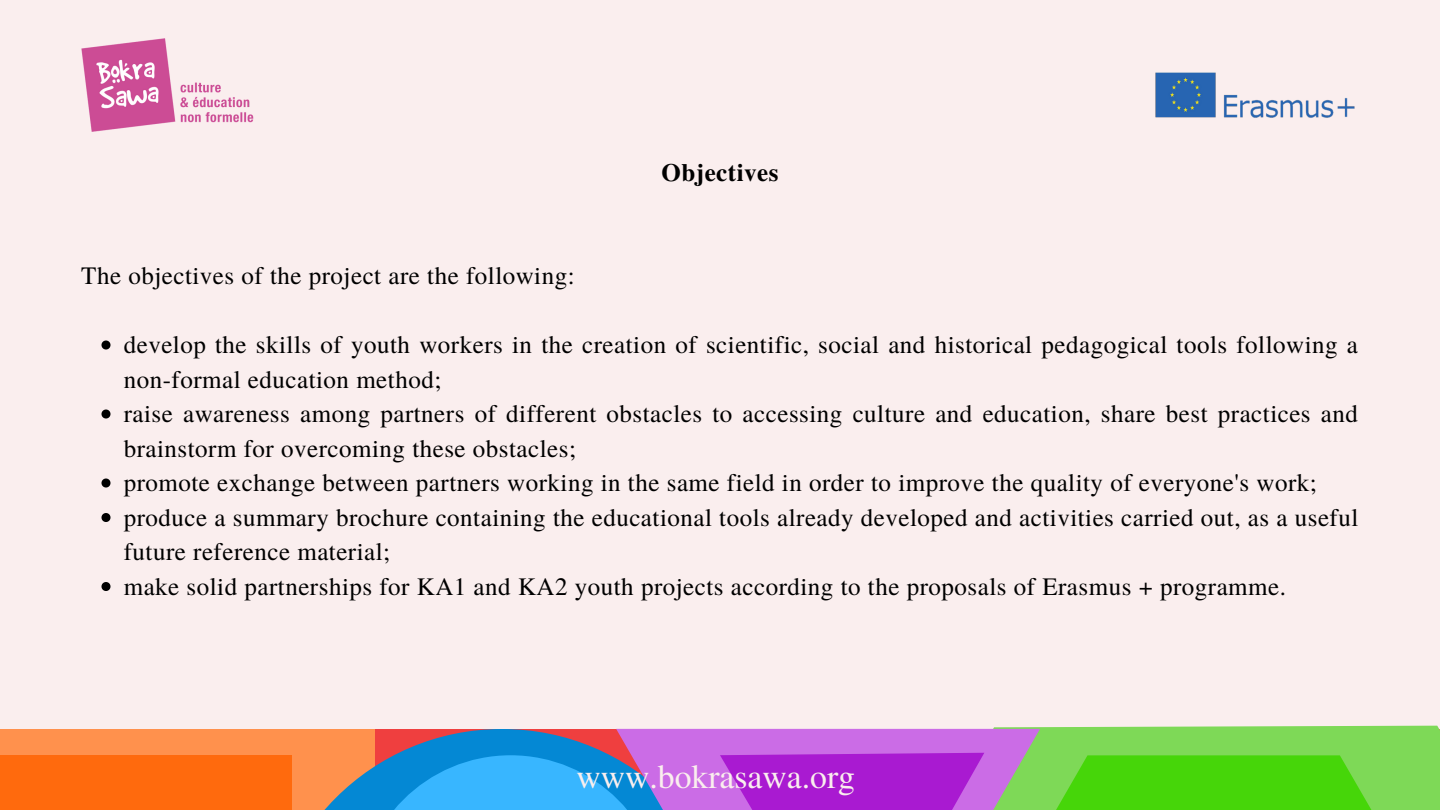
<style>
.page{position:relative;width:1440px;height:810px;background:#faeeee}
.page>*{position:absolute;margin:0;border:0;box-sizing:border-box;transform-origin:0 0}
.t1{font:33.7px "Te X Gyre Termes";color:#faeeee}
.t2{font:25px/34.5px "Te X Gyre Termes";letter-spacing:.02em;color:#000}
.t3{font:700 25px "Te X Gyre Termes";letter-spacing:.02em;color:#000}
</style>
<div class="page">
<svg style="left:102px;top:341px;width:8px;height:9px"></svg>
<svg style="left:102px;top:410px;width:8px;height:9px"></svg>
<svg style="left:102px;top:479px;width:8px;height:9px"></svg>
<svg style="left:102px;top:513px;width:8px;height:9px"></svg>
<svg style="left:102px;top:582px;width:8px;height:9px"></svg>
<img style="left:81px;top:38px;width:172px;height:94px">
<img style="left:1155px;top:72px;width:200px;height:46px">
<div style="left:0;top:729px;width:375px;height:81px;background:#ff914d"></div>
<div style="left:0;top:755px;width:291px;height:55px;background:#ff6a0d"></div>
<svg style="left:663px;top:725px;width:776px;height:4px"></svg>
<svg style="left:720px;top:725px;width:331px;height:4px"></svg>
<svg style="left:291px;top:729px;width:1149px;height:81px;background:#7f9393"></svg>
<p class="t2" style="left:81px;top:257px;width:495px">The objectives of the project are the following:</p>
<p class="t3" style="left:662px;top:153px;width:118px">Objectives</p>
<p class="t2" style="left:124px;top:326px;width:1236px">develop the skills of youth workers in the creation of scientific, social and historical pedagogical tools following a non-formal education method;<br>raise awareness among partners of different obstacles to accessing culture and education, share best practices and brainstorm for overcoming these obstacles;<br>promote exchange between partners working in the same field in order to improve the quality of everyone's work; produce a summary brochure containing the educational tools already developed and activities carried out, as a useful future reference material;<br>make solid partnerships for KA1 and KA2 youth projects according to the proposals of Erasmus + programme.</p>
<h1 class="t1" style="left:577px;top:752px;width:280px">w<sub>w</sub>w<sub>w</sub>w<sub>w</sub>. <sub>.</sub>b<sub>b</sub>o<sub>o</sub>k<sub>k</sub> r<sub>r</sub> a<sub>a</sub> <sub>s</sub>s <sub>a</sub>a<sub>w</sub>w<sub>a</sub>a<sub>.</sub> <sub>o</sub> <sub>r</sub>. o <sub>g</sub>r g</h1>
</div>
